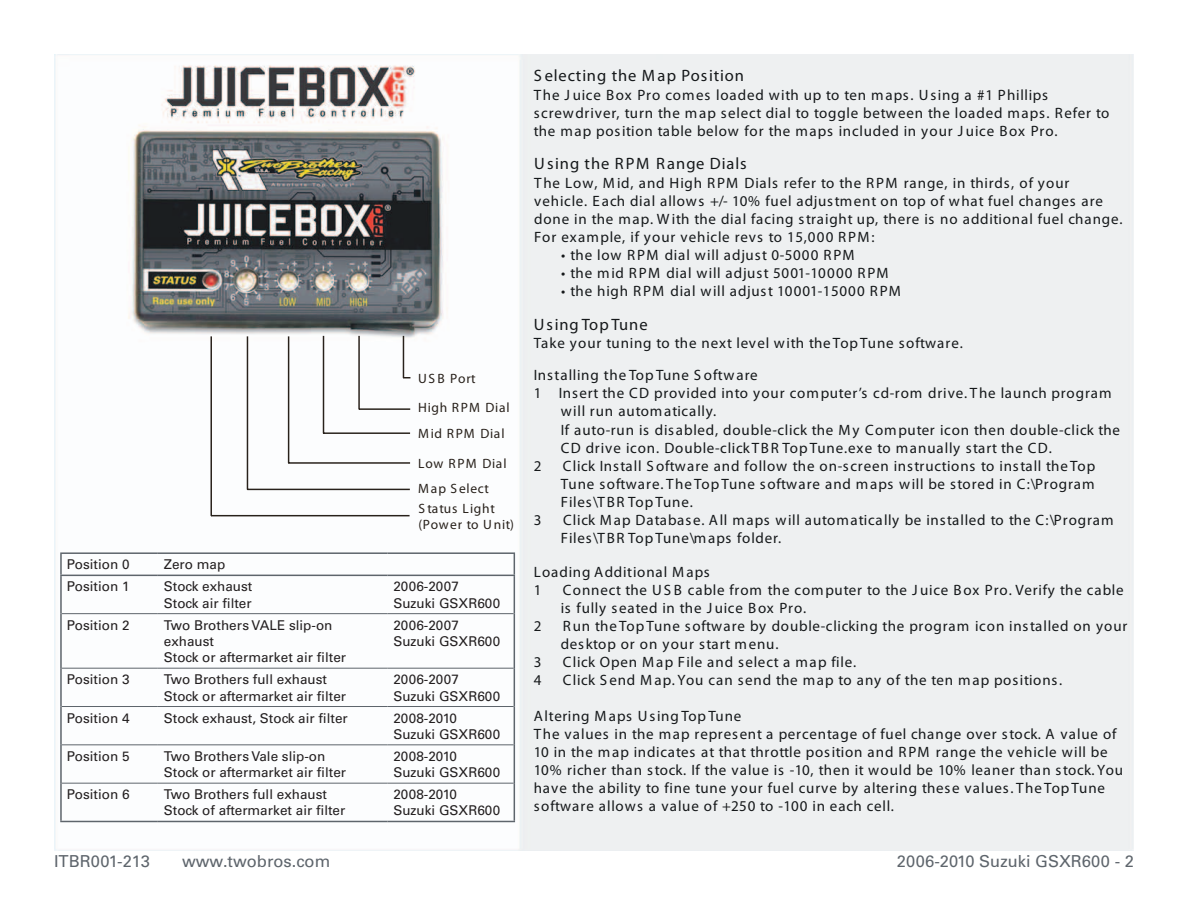
<style>
.page{position:relative;width:1188px;height:918px;background:#fff}
.page>*{position:absolute;margin:0;border:0;box-sizing:border-box;transform-origin:0 0}
.t1{font:16.5px "Myriad Pro";letter-spacing:.06em;color:#15181a}
.t2{font:16.5px "Univers";color:#5e656c}
.t3{font:15px/18px "Myriad Pro";letter-spacing:.055em;color:#15181a}
.Cell_Body{font:13.5px/16.2px "Univers";color:#231f20}
.t4{font:13.5px/25.8px "Myriad Pro";letter-spacing:.055em;color:#28211b}
</style>
<div class="page">
<img style="left:54px;top:54px;width:1080px;height:796px">
<svg style="left:210px;top:336px;width:200px;height:180px"></svg>
<hr style="left:60px;top:552px;width:98px;height:2px;background:#5e656c">
<hr style="left:60px;top:554px;width:2px;height:21px;background:#5e656c">
<hr style="left:158px;top:552px;width:229px;height:2px;background:#5e656c">
<hr style="left:387px;top:552px;width:128px;height:2px;background:#5e656c">
<svg style="left:514px;top:554px;width:1px;height:21px"></svg>
<hr style="left:60px;top:575px;width:98px;height:1px;background:#5e656c">
<hr style="left:60px;top:576px;width:2px;height:38px;background:#5e656c">
<hr style="left:158px;top:575px;width:229px;height:1px;background:#5e656c">
<hr style="left:387px;top:575px;width:128px;height:1px;background:#5e656c">
<hr style="left:514px;top:576px;width:1px;height:38px;background:#5e656c">
<hr style="left:60px;top:614px;width:2px;height:54px;background:#5e656c">
<hr style="left:514px;top:614px;width:1px;height:54px;background:#5e656c">
<hr style="left:60px;top:668px;width:2px;height:39px;background:#5e656c">
<hr style="left:514px;top:668px;width:1px;height:39px;background:#5e656c">
<hr style="left:60px;top:707px;width:2px;height:38px;background:#5e656c">
<hr style="left:514px;top:707px;width:1px;height:38px;background:#5e656c">
<hr style="left:60px;top:745px;width:2px;height:38px;background:#5e656c">
<hr style="left:514px;top:745px;width:1px;height:38px;background:#5e656c">
<hr style="left:60px;top:783px;width:2px;height:38px;background:#5e656c">
<hr style="left:514px;top:783px;width:1px;height:38px;background:#5e656c">
<hr style="left:60px;top:821px;width:98px;height:1px;background:#5e656c">
<hr style="left:158px;top:821px;width:229px;height:1px;background:#5e656c">
<hr style="left:387px;top:821px;width:128px;height:1px;background:#5e656c">
<hr style="left:62px;top:613px;width:96px;height:1px;background:#5e656c">
<hr style="left:158px;top:613px;width:229px;height:1px;background:#5e656c">
<hr style="left:387px;top:613px;width:127px;height:1px;background:#5e656c">
<hr style="left:62px;top:668px;width:96px;height:1px;background:#5e656c">
<hr style="left:158px;top:668px;width:229px;height:1px;background:#5e656c">
<hr style="left:387px;top:668px;width:127px;height:1px;background:#5e656c">
<hr style="left:62px;top:706px;width:96px;height:1px;background:#5e656c">
<hr style="left:158px;top:706px;width:229px;height:1px;background:#5e656c">
<hr style="left:387px;top:706px;width:127px;height:1px;background:#5e656c">
<hr style="left:62px;top:745px;width:96px;height:1px;background:#5e656c">
<hr style="left:158px;top:745px;width:229px;height:1px;background:#5e656c">
<hr style="left:387px;top:745px;width:127px;height:1px;background:#5e656c">
<hr style="left:62px;top:783px;width:96px;height:1px;background:#5e656c">
<hr style="left:158px;top:783px;width:229px;height:1px;background:#5e656c">
<hr style="left:387px;top:783px;width:127px;height:1px;background:#5e656c">
<p class="Cell_Body" style="left:67px;top:557px;width:64px">Position 0</p>
<p class="Cell_Body" style="left:164px;top:557px;width:63px">Zero map</p>
<p class="Cell_Body" style="left:67px;top:579px;width:64px">Position 1</p>
<p class="Cell_Body" style="left:164px;top:579px;width:90px">Stock exhaust</p>
<p class="Cell_Body" style="left:164px;top:595px;width:89px">Stock air filter</p>
<p class="Cell_Body" style="left:67px;top:617px;width:64px">Position 2</p>
<p class="Cell_Body" style="left:164px;top:617px;width:170px">Two Brothers VALE slip-on exhaust</p>
<p class="Cell_Body" style="left:164px;top:649px;width:184px">Stock or aftermarket air filter</p>
<p class="Cell_Body" style="left:67px;top:672px;width:64px">Position 3</p>
<p class="Cell_Body" style="left:164px;top:672px;width:165px">Two Brothers full exhaust</p>
<p class="Cell_Body" style="left:164px;top:688px;width:184px">Stock or aftermarket air filter</p>
<p class="t4" style="left:418px;top:365px;width:59px">USB Port</p>
<p class="t4" style="left:418px;top:395px;width:93px">High RPM Dial<br>Mid RPM Dial</p>
<p class="t4" style="left:418px;top:451px;width:90px;line-height:25.3px">Low RPM Dial<br>Map Select</p>
<p class="t4" style="left:418px;top:500px;width:97px;line-height:16px">S tatus Light (Power to Unit)</p>
<p class="Cell_Body" style="left:393px;top:579px;width:67px">2006-2007</p>
<p class="Cell_Body" style="left:393px;top:595px;width:109px">Suzuki GSXR600</p>
<p class="Cell_Body" style="left:393px;top:617px;width:67px">2006-2007</p>
<p class="Cell_Body" style="left:393px;top:633px;width:109px">Suzuki GSXR600</p>
<p class="Cell_Body" style="left:393px;top:672px;width:67px">2006-2007</p>
<p class="Cell_Body" style="left:393px;top:688px;width:109px">Suzuki GSXR600</p>
<p class="Cell_Body" style="left:67px;top:710px;width:64px">Position 4</p>
<p class="Cell_Body" style="left:164px;top:710px;width:185px">Stock exhaust, Stock air filter</p>
<p class="Cell_Body" style="left:393px;top:710px;width:65px">2008-2010</p>
<p class="Cell_Body" style="left:393px;top:726px;width:109px">Suzuki GSXR600</p>
<p class="Cell_Body" style="left:67px;top:748px;width:64px">Position 5</p>
<p class="Cell_Body" style="left:164px;top:748px;width:163px">Two Brothers Vale slip-on</p>
<p class="Cell_Body" style="left:164px;top:764px;width:184px">Stock or aftermarket air filter</p>
<p class="Cell_Body" style="left:393px;top:748px;width:65px">2008-2010</p>
<p class="Cell_Body" style="left:393px;top:764px;width:109px">Suzuki GSXR600</p>
<p class="Cell_Body" style="left:67px;top:786px;width:64px">Position 6</p>
<p class="Cell_Body" style="left:164px;top:786px;width:165px">Two Brothers full exhaust</p>
<p class="Cell_Body" style="left:164px;top:803px;width:183px">Stock of aftermarket air filter</p>
<p class="Cell_Body" style="left:393px;top:786px;width:65px">2008-2010</p>
<p class="Cell_Body" style="left:393px;top:803px;width:109px">Suzuki GSXR600</p>
<p class="t1" style="left:534px;top:66px;width:212px">S electing the Map Position</p>
<p class="t3" style="left:534px;top:86px;width:577px">The J uice Box Pro comes loaded with up to ten maps. Using a #1 Phillips screwdriver, turn the map select dial to toggle between the loaded maps. Refer to the map position table below for the maps included in your Juice Box Pro.</p>
<p class="t1" style="left:534px;top:154px;width:214px">Using the RPM Range Dials</p>
<p class="t3" style="left:534px;top:174px;width:590px">The Low, Mid, and High RPM Dials refer to the RPM range, in thirds, of your vehicle. Each dial allows +/- 10% fuel adjustment on top of what fuel changes are done in the map. With the dial facing straight up, there is no additional fuel change.<br>For example, if your vehicle revs to 15,000 RPM:</p>
<p class="t3" style="left:561px;top:245px;width:295px">• the low RPM dial will adjust 0-5000 RPM</p>
<p class="t3" style="left:561px;top:263px;width:329px">• the mid RPM dial will adjust 5001-10000 RPM</p>
<p class="t3" style="left:561px;top:281px;width:341px">• the high RPM dial will adjust 10001-15000 RPM</p>
<p class="t1" style="left:534px;top:314px;width:115px">Using Top Tune</p>
<p class="t3" style="left:534px;top:334px;width:431px">Take your tuning to the next level with the Top Tune software.</p>
<p class="t3" style="left:561px;top:383px;width:552px;text-indent:-27px">1 Insert the CD provided into your computer’s cd-rom drive. The launch program will run automatically.</p>
<p class="t3" style="left:561px;top:421px;width:561px">If auto-run is disabled, double-click the My Computer icon then double-click the<br>CD drive icon. Double-click TBR Top Tune.exe to manually start the CD.</p>
<p class="t3" style="left:534px;top:457px;width:9px">2</p>
<p class="t3" style="left:561px;top:457px;width:536px;text-align:justify">Click Install Software and follow the on-screen instructions to install the Top Tune software. The Top Tune software and maps will be stored in C:\Program Files\TBR Top Tune.</p>
<p class="t3" style="left:534px;top:511px;width:9px">3</p>
<p class="t3" style="left:561px;top:511px;width:554px">Click Map Database. All maps will automatically be installed to the C:\Program<br>Files\TBR Top Tune\maps folder.</p>
<p class="t3" style="left:534px;top:581px;width:9px">1</p>
<p class="t3" style="left:561px;top:581px;width:564px">Connect the US B cable from the computer to the J uice Box Pro. Verify the cable is fully seated in the J uice Box Pro.</p>
<p class="t3" style="left:534px;top:617px;width:9px">2</p>
<p class="t3" style="left:561px;top:617px;width:568px">Run the Top Tune software by double-clicking the program icon installed on your desktop or on your start menu.</p>
<p class="t3" style="left:534px;top:653px;width:9px">3</p>
<p class="t3" style="left:563px;top:653px;width:295px">Click Open Map File and select a map file.</p>
<p class="t3" style="left:534px;top:671px;width:9px">4</p>
<p class="t3" style="left:563px;top:671px;width:501px">Click Send Map. You can send the map to any of the ten map positions.</p>
<p class="t3" style="left:534px;top:725px;width:591px">The values in the map represent a percentage of fuel change over stock. A value of 10 in the map indicates at that throttle position and RPM range the vehicle will be 10% richer than stock. If the value is -10, then it would be 10% leaner than stock. You have the ability to fine tune your fuel curve by altering these values. The Top Tune software allows a value of +250 to -100 in each cell.</p>
<p class="t3" style="left:534px;top:365px;width:226px">Installing the Top Tune S oftware</p>
<p class="t3" style="left:534px;top:563px;width:178px">Loading Additional Maps</p>
<p class="t3" style="left:534px;top:707px;width:209px">Altering Maps Using Top Tune</p>
<p class="t2" style="left:54px;top:852px;width:98px">ITBR001-213</p>
<p class="t2" style="left:182px;top:852px;width:150px">www.twobros.com</p>
<p class="t2" style="left:897px;top:852px;width:239px">2006-2010 Suzuki GSXR600 - 2</p>
</div>
